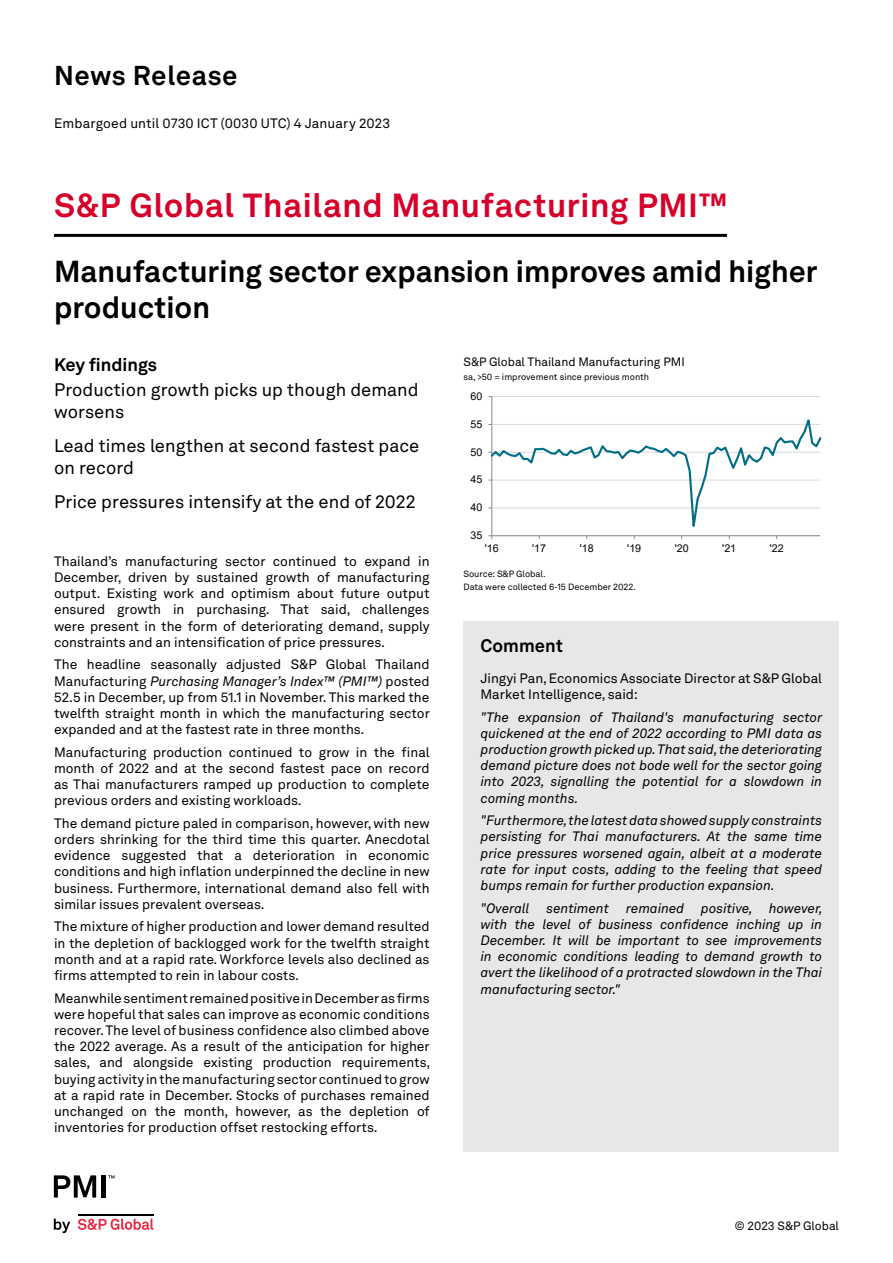
<style>
.page{position:relative;width:893px;height:1263px;background:#fff}
.page>*{position:absolute;margin:0;border:0;box-sizing:border-box;transform-origin:0 0}
.t1{font:700 33px "Akkurat LL";letter-spacing:.02em;color:#d6002a}
.t2{font:700 30px/36px "Akkurat LL";color:#000}
.t3{font:700 27px "Akkurat LL";letter-spacing:.025em;color:#000}
.t4{font:18px/21.6px "Akkurat LL";color:#000}
.t5{font:700 18px "Akkurat LL";color:#000}
.t6{font:13.5px/16.2px "Akkurat LL";color:#000;text-align:justify}
.t7{font:italic 13.5px/16.2px "Akkurat LL";color:#000;text-align:justify}
.t8{font:12px "Akkurat LL";color:#000}
.t9{font:10.65px "Arial";color:#000}
.t10{font:9px "Akkurat LL";color:#000}
.s1{font-style:italic}
</style>
<div class="page">
<hr style="left:492px;top:396px;width:328px;height:1px;background:#d9d9d9">
<hr style="left:491px;top:397px;width:1px;height:139px;background:#868686">
<svg style="left:488px;top:412px;width:333px;height:127px"></svg>
<hr style="left:54px;top:234px;width:673px;height:3px;background:#000">
<div style="left:464px;top:621px;width:375px;height:51px;background:#e6e7e8"></div>
<div style="left:463px;top:672px;width:376px;height:480px;background:#e6e7e8"></div>
<svg style="left:54px;top:1218px;width:16px;height:15px"></svg>
<svg style="left:78px;top:1218px;width:75px;height:12px"></svg>
<hr style="left:78px;top:1213px;width:75px;height:2px;background:#000">
<svg style="left:54px;top:1175px;width:42px;height:22px"></svg>
<div style="left:101px;top:1175px;width:5px;height:22px;background:#000"></div>
<svg style="left:108px;top:1175px;width:6px;height:3px"></svg>
<h3 class="t3" style="left:54px;top:55px;width:185px">News Release</h3>
<p class="t6" style="left:54px;top:114px;width:338px">Embargoed until 0730 ICT (0030 UTC) 4 January 2023</p>
<h1 class="t1" style="left:54px;top:180px;width:675px">S&amp;P Global Thailand Manufacturing PMI™</h1>
<h2 class="t2" style="left:54px;top:252px;width:765px">Manufacturing sector expansion improves amid higher production</h2>
<h3 class="t5" style="left:54px;top:351px;width:105px">Key findings</h3>
<p class="t8" style="left:463px;top:353px;width:223px">S&amp;P Global Thailand Manufacturing PMI</p>
<p class="t10" style="left:463px;top:370px;width:187px">sa, &gt;50 = improvement since previous month</p>
<h3 class="t4" style="left:54px;top:378px;width:366px">Production growth picks up though demand worsens</h3>
<h3 class="t4" style="left:54px;top:434px;width:367px">Lead times lengthen at second fastest pace on record</h3>
<h3 class="t4" style="left:54px;top:490px;width:363px">Price pressures intensify at the end of 2022</h3>
<p class="t9" style="left:471px;top:389px;width:13px">60</p>
<p class="t9" style="left:471px;top:417px;width:13px">55</p>
<p class="t9" style="left:471px;top:444px;width:13px">50</p>
<p class="t9" style="left:471px;top:472px;width:13px">45</p>
<p class="t9" style="left:471px;top:500px;width:13px">40</p>
<p class="t9" style="left:471px;top:528px;width:13px">35</p>
<p class="t6" style="left:54px;top:552px;width:377px">Thailand’s manufacturing sector continued to expand in December, driven by sustained growth of manufacturing output. Existing work and optimism about future output ensured growth in purchasing. That said, challenges were present in the form of deteriorating demand, supply constraints and an intensification of price pressures.</p>
<p class="t6" style="left:54px;top:656px;width:377px">The headline seasonally adjusted S&amp;P Global Thailand Manufacturing <span class="s1">Purchasing Manager’s Index™ (PMI™)</span> posted 52.5 in December, up from 51.1 in November. This marked the twelfth straight month in which the manufacturing sector expanded and at the fastest rate in three months.</p>
<p class="t6" style="left:54px;top:743px;width:377px">Manufacturing production continued to grow in the final month of 2022 and at the second fastest pace on record as Thai manufacturers ramped up production to complete previous orders and existing workloads.</p>
<p class="t6" style="left:54px;top:814px;width:377px">The demand picture paled in comparison, however, with new orders shrinking for the third time this quarter. Anecdotal evidence suggested that a deterioration in economic conditions and high inflation underpinned the decline in new business. Furthermore, international demand also fell with similar issues prevalent overseas.</p>
<p class="t6" style="left:54px;top:918px;width:377px">The mixture of higher production and lower demand resulted in the depletion of backlogged work for the twelfth straight month and at a rapid rate. Workforce levels also declined as firms attempted to rein in labour costs.</p>
<p class="t6" style="left:54px;top:989px;width:378px">Meanwhile sentiment remained positive in December as firms were hopeful that sales can improve as economic conditions recover. The level of business confidence also climbed above the 2022 average. As a result of the anticipation for higher sales, and alongside existing production requirements, buying activity in the manufacturing sector continued to grow at a rapid rate in December. Stocks of purchases remained unchanged on the month, however, as the depletion of inventories for production offset restocking efforts.</p>
<p class="t9" style="left:485px;top:541px;width:15px">'16</p>
<p class="t9" style="left:532px;top:541px;width:15px">'17</p>
<p class="t9" style="left:580px;top:541px;width:15px">'18</p>
<p class="t9" style="left:627px;top:541px;width:15px">'19</p>
<p class="t9" style="left:675px;top:541px;width:15px">'20</p>
<p class="t9" style="left:722px;top:541px;width:15px">'21</p>
<p class="t9" style="left:770px;top:541px;width:15px">'22</p>
<p class="t10" style="left:463px;top:567px;width:84px">Source: S&amp;P Global.</p>
<p class="t10" style="left:463px;top:580px;width:174px">Data were collected 6-15 December 2022.</p>
<h3 class="t5" style="left:481px;top:632px;width:84px">Comment</h3>
<p class="t6" style="left:480px;top:669px;width:343px">Jingyi Pan, Economics Associate Director at S&amp;P Global<br>Market Intelligence, said:</p>
<p class="t7" style="left:480px;top:708px;width:343px">"The expansion of Thailand's manufacturing sector quickened at the end of 2022 according to PMI data as production growth picked up. That said, the deteriorating demand picture does not bode well for the sector going into 2023, signalling the potential for a slowdown in coming months.</p>
<p class="t7" style="left:480px;top:812px;width:343px">"Furthermore, the latest data showed supply constraints persisting for Thai manufacturers. At the same time price pressures worsened again, albeit at a moderate rate for input costs, adding to the feeling that speed bumps remain for further production expansion.</p>
<p class="t7" style="left:480px;top:899px;width:205px">"Overall sentiment remained</p>
<p class="t7" style="left:480px;top:899px;width:344px;text-indent:220px">positive, however, with the level of business confidence inching up in December. It will be important to see improvements in economic conditions leading to demand growth to avert the likelihood of a protracted slowdown in the Thai manufacturing sector."</p>
<p class="t8" style="left:735px;top:1216px;width:106px">© 2023 S&amp;P Global</p>
</div>
